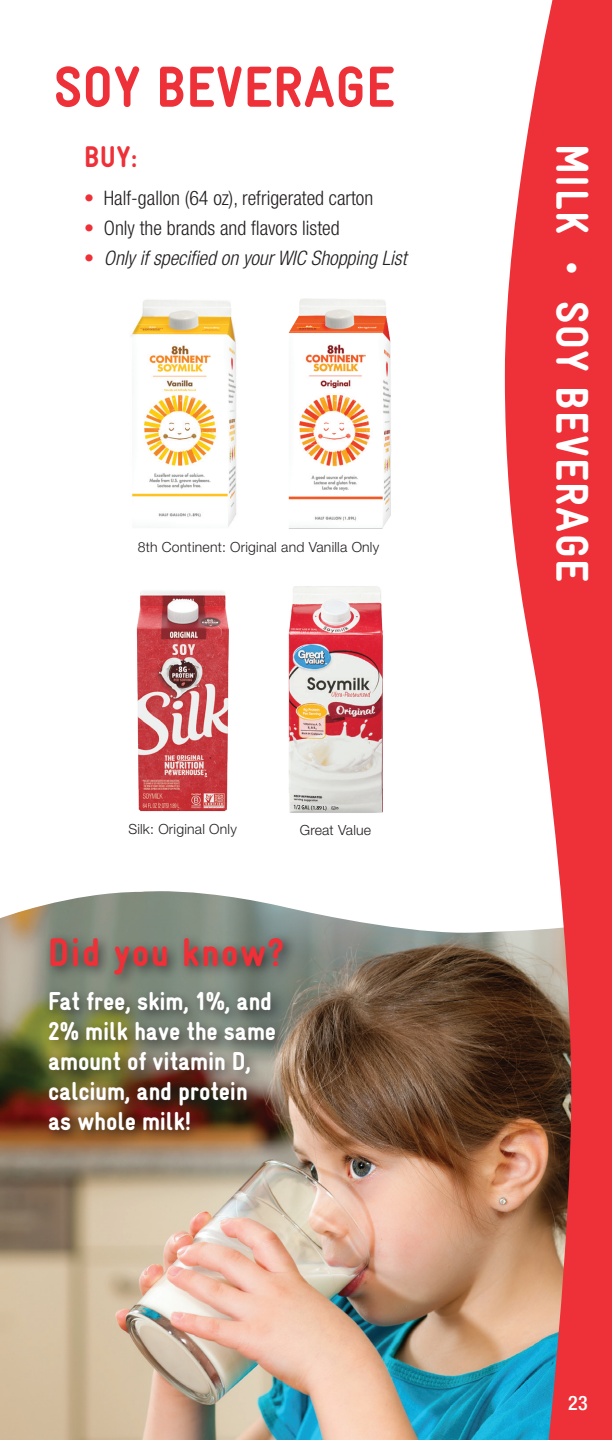
<style>
.page{position:relative;width:612px;height:1440px;background:#fff}
.page>*{position:absolute;margin:0;border:0;box-sizing:border-box;transform-origin:0 0}
.t1{font:900 58px "Gravur Condensed";letter-spacing:.01em;color:#ee3038}
.t2{font:900 46px "Gravur Condensed";letter-spacing:.03em;color:#fff}
.t3{font:900 40px "Gravur Condensed";letter-spacing:.04em;color:#ee3038}
.t4{font:900 30px "Gravur Condensed";color:#ee3038}
.t5{font:900 26px/30px "Gravur Condensed";letter-spacing:-.005em;color:#fff}
.t6{font:300 condensed 20px "Helvetica Neue LT Std";color:#231f20}
.t7{font:italic 300 condensed 20px "Helvetica Neue LT Std";color:#231f20}
.t8{font:500 condensed 20px "Helvetica Neue LT Std";color:#fff}
.t9{font:300 14px "Helvetica Neue LT Std";letter-spacing:.015em;color:#231f20}
.s1{color:#ee3038}
.s2{font-style:normal;color:#ee3038}
</style>
<div class="page">
<img style="left:0;top:891px;width:505px;height:549px">
<div style="left:43px;top:932px;width:254px;height:213px;background:#231f20;opacity:.75"></div>
<svg style="left:505px;top:0;width:107px;height:1440px;background:#d95a5d"></svg>
<img style="left:288px;top:586px;width:95px;height:227px">
<img style="left:136px;top:591px;width:93px;height:221px">
<img style="left:131px;top:300px;width:105px;height:227px">
<img style="left:288px;top:298px;width:103px;height:231px">
<h1 class="t1" style="left:54px;top:55px;width:342px">SOY BEVERAGE</h1>
<p class="t4" style="left:84px;top:140px;width:54px">BUY:</p>
<p class="t6" style="left:84px;top:187px;width:290px"><span class="s1">•</span> Half-gallon (64 oz), refrigerated carton</p>
<p class="t6" style="left:84px;top:217px;width:257px"><span class="s1">•</span> Only the brands and flavors listed</p>
<p class="t7" style="left:84px;top:247px;width:324px"><span class="s2">•</span> Only if specified on your WIC Shopping List</p>
<p class="t9" style="left:138px;top:539px;width:243px">8th Continent: Original and Vanilla Only</p>
<p class="t9" style="left:128px;top:821px;width:110px">Silk: Original Only</p>
<p class="t9" style="left:300px;top:821px;width:73px">Great Value</p>
<h3 class="t3" style="left:48px;top:930px;width:237px">Did you know?</h3>
<p class="t5" style="left:48px;top:987px;width:229px">Fat free, skim, 1%, and<br>2% milk have the same amount of vitamin D, calcium, and protein as whole milk!</p>
<h2 class="t2" style="left:598px;top:144px;width:439px;rotate:90deg">MILK • SOY BEVERAGE</h2>
<p class="t8" style="left:568px;top:1391px;width:21px">23</p>
</div>
